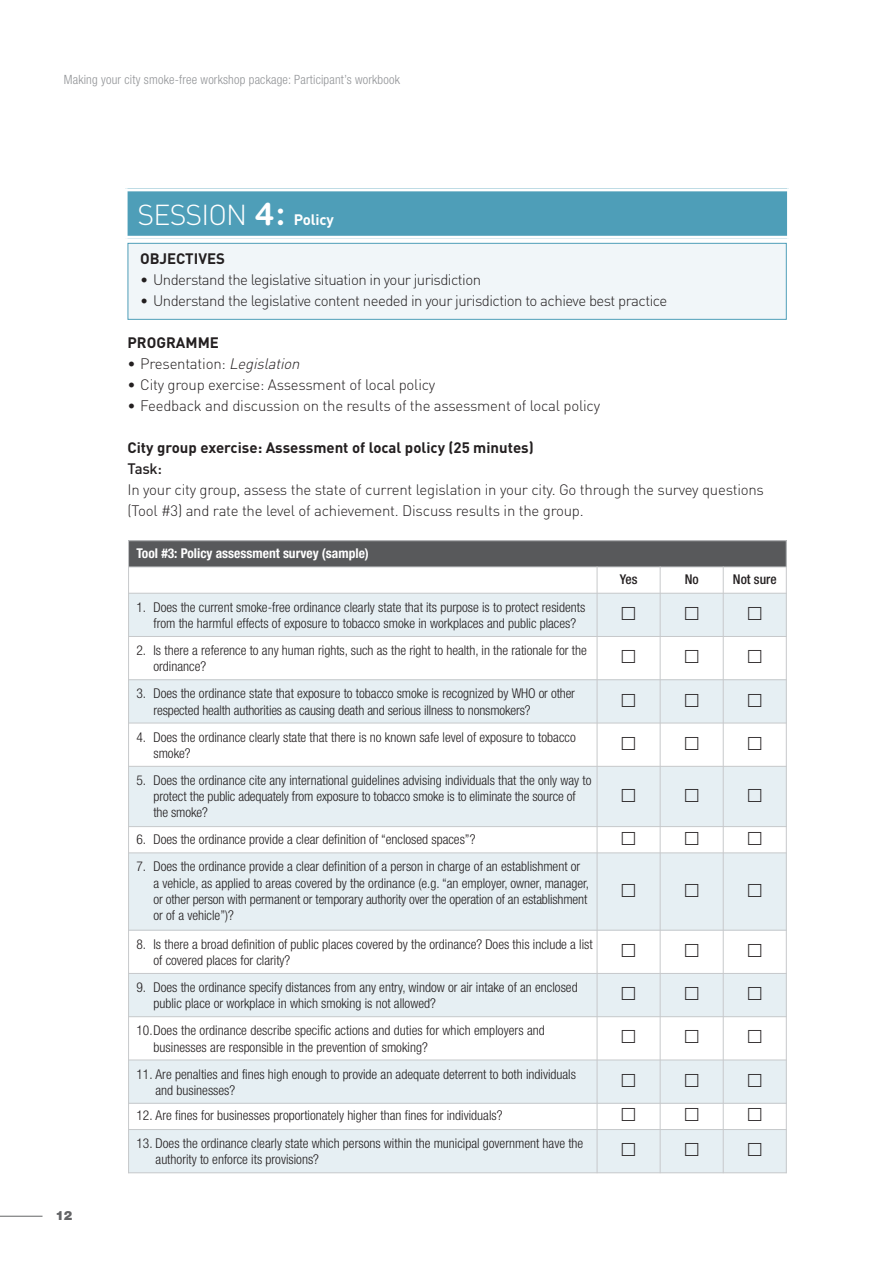
<style>
.page{position:relative;width:893px;height:1263px;background:#fff}
.page>*{position:absolute;margin:0;border:0;box-sizing:border-box;transform-origin:0 0}
.t1{font:300 28.5px "DIN";letter-spacing:-.025em;color:#fff}
.t2{font:300 15px/21px "DIN";letter-spacing:-.015em;color:#231f20}
.t3{font:300 15px "DIN";letter-spacing:-.035em;color:#231f20}
.t4{font:700 15px "DIN";color:#231f20}
.t5{font:500 15px "DIN";color:#231f20}
.t6{font:300 condensed 13.5px/16.2px "Helvetica Neue";color:#231f20}
.t7{font:700 condensed 13.5px "Helvetica Neue";color:#fff}
.t8{font:500 condensed 13.5px "Helvetica Neue";color:#231f20}
.t9{font:300 condensed 12.75px "Helvetica Neue";letter-spacing:.015em;color:#939598}
.t10{font:900 12.75px "Helvetica Neue";color:#636466}
.s1{font-family:"Helvetica Rounded";font-weight:700;font-size:31.5px}
.s2{font-weight:700;font-size:15px}
.s3{font-style:italic}
</style>
<div class="page">
<div style="left:128px;top:244px;width:658px;height:75px;background:#f1f6f9"></div>
<div style="left:128px;top:243px;width:659px;height:77px;border:1px solid #4e9eb8"></div>
<hr style="left:0;top:1216px;width:43px;height:1px;background:#636466">
<div style="left:125px;top:188px;width:663px;height:51px;background:#4e9eb8"></div>
<hr style="left:125px;top:188px;width:3px;height:51px;background:#fff">
<hr style="left:787px;top:188px;width:3px;height:51px;background:#fff">
<hr style="left:125px;top:188px;width:665px;height:3px;background:#fff">
<hr style="left:125px;top:236px;width:665px;height:3px;background:#fff">
<div style="left:128px;top:540px;width:658px;height:27px;background:#58595b"></div>
<div style="left:128px;top:593px;width:469px;height:43px;background:#e6eff3"></div>
<div style="left:597px;top:593px;width:63px;height:43px;background:#e6eff3"></div>
<div style="left:660px;top:593px;width:63px;height:43px;background:#e6eff3"></div>
<div style="left:723px;top:593px;width:64px;height:43px;background:#e6eff3"></div>
<div style="left:128px;top:680px;width:469px;height:43px;background:#e6eff3"></div>
<div style="left:597px;top:680px;width:63px;height:43px;background:#e6eff3"></div>
<div style="left:660px;top:680px;width:63px;height:43px;background:#e6eff3"></div>
<div style="left:723px;top:680px;width:64px;height:43px;background:#e6eff3"></div>
<div style="left:128px;top:766px;width:469px;height:61px;background:#e6eff3"></div>
<div style="left:597px;top:766px;width:63px;height:61px;background:#e6eff3"></div>
<div style="left:660px;top:766px;width:63px;height:61px;background:#e6eff3"></div>
<div style="left:723px;top:766px;width:64px;height:61px;background:#e6eff3"></div>
<div style="left:128px;top:853px;width:469px;height:77px;background:#e6eff3"></div>
<div style="left:597px;top:853px;width:63px;height:77px;background:#e6eff3"></div>
<div style="left:660px;top:853px;width:63px;height:77px;background:#e6eff3"></div>
<div style="left:723px;top:853px;width:64px;height:77px;background:#e6eff3"></div>
<div style="left:128px;top:973px;width:469px;height:44px;background:#e6eff3"></div>
<div style="left:597px;top:973px;width:63px;height:44px;background:#e6eff3"></div>
<div style="left:660px;top:973px;width:63px;height:44px;background:#e6eff3"></div>
<div style="left:723px;top:973px;width:64px;height:44px;background:#e6eff3"></div>
<div style="left:128px;top:1060px;width:469px;height:43px;background:#e6eff3"></div>
<div style="left:597px;top:1060px;width:63px;height:43px;background:#e6eff3"></div>
<div style="left:660px;top:1060px;width:63px;height:43px;background:#e6eff3"></div>
<div style="left:723px;top:1060px;width:64px;height:43px;background:#e6eff3"></div>
<div style="left:128px;top:1129px;width:469px;height:44px;background:#e6eff3"></div>
<div style="left:597px;top:1129px;width:63px;height:44px;background:#e6eff3"></div>
<div style="left:660px;top:1129px;width:63px;height:44px;background:#e6eff3"></div>
<div style="left:723px;top:1129px;width:64px;height:44px;background:#e6eff3"></div>
<hr style="left:128px;top:540px;width:1px;height:633px;background:#c7c9cb">
<hr style="left:597px;top:567px;width:1px;height:606px;background:#c7c9cb">
<hr style="left:660px;top:567px;width:1px;height:606px;background:#c7c9cb">
<hr style="left:723px;top:567px;width:1px;height:606px;background:#c7c9cb">
<hr style="left:786px;top:540px;width:1px;height:633px;background:#c7c9cb">
<hr style="left:128px;top:540px;width:659px;height:1px;background:#c7c9cb">
<hr style="left:128px;top:567px;width:659px;height:1px;background:#c7c9cb">
<hr style="left:128px;top:593px;width:659px;height:1px;background:#c7c9cb">
<hr style="left:128px;top:636px;width:659px;height:1px;background:#c7c9cb">
<hr style="left:128px;top:679px;width:659px;height:1px;background:#c7c9cb">
<hr style="left:128px;top:723px;width:659px;height:1px;background:#c7c9cb">
<hr style="left:128px;top:766px;width:659px;height:1px;background:#c7c9cb">
<hr style="left:128px;top:826px;width:659px;height:1px;background:#c7c9cb">
<hr style="left:128px;top:852px;width:659px;height:1px;background:#c7c9cb">
<hr style="left:128px;top:930px;width:659px;height:1px;background:#c7c9cb">
<hr style="left:128px;top:973px;width:659px;height:1px;background:#c7c9cb">
<hr style="left:128px;top:1016px;width:659px;height:1px;background:#c7c9cb">
<hr style="left:128px;top:1059px;width:659px;height:1px;background:#c7c9cb">
<hr style="left:128px;top:1103px;width:659px;height:1px;background:#c7c9cb">
<hr style="left:128px;top:1129px;width:659px;height:1px;background:#c7c9cb">
<hr style="left:128px;top:1172px;width:659px;height:1px;background:#c7c9cb">
<p class="t9" style="left:64px;top:75px;width:338px">Making your city smoke-free workshop package: Participant’s workbook</p>
<h1 class="t1" style="left:138px;top:205px;width:198px">SESSION <span class="s1">4:</span> <span class="s2">Policy</span></h1>
<p class="t4" style="left:140px;top:253px;width:86px">OBJECTIVES</p>
<p class="t3" style="left:140px;top:274px;width:342px">• Understand the legislative situation in your jurisdiction</p>
<p class="t3" style="left:140px;top:295px;width:529px">• Understand the legislative content needed in your jurisdiction to achieve best practice</p>
<p class="t4" style="left:128px;top:337px;width:93px">PROGRAMME</p>
<p class="t2" style="left:128px;top:355px;width:176px">• Presentation: <span class="s3">Legislation</span></p>
<p class="t2" style="left:128px;top:376px;width:309px">• City group exercise: Assessment of local policy</p>
<p class="t2" style="left:128px;top:397px;width:474px">• Feedback and discussion on the results of the assessment of local policy</p>
<p class="t4" style="left:128px;top:442px;width:408px">City group exercise: Assessment of local policy (25 minutes)</p>
<p class="t5" style="left:128px;top:463px;width:36px">Task:</p>
<p class="t2" style="left:128px;top:481px;width:638px">In your city group, assess the state of current legislation in your city. Go through the survey questions (Tool #3) and rate the level of achievement. Discuss results in the group.</p>
<p class="t10" style="left:55px;top:1210px;width:19px">12</p>
<p class="t7" style="left:136px;top:548px;width:234px">Tool #3: Policy assessment survey (sample)</p>
<p class="t6" style="left:136px;top:600px;width:450px;text-align:center">1. Does the current smoke-free ordinance clearly state that its purpose is to protect residents from the harmful effects of exposure to tobacco smoke in workplaces and public places?</p>
<p class="t6" style="left:153px;top:643px;width:435px;text-indent:-17px">2. Is there a reference to any human rights, such as the right to health, in the rationale for the ordinance?</p>
<p class="t6" style="left:153px;top:687px;width:423px;text-indent:-17px">3. Does the ordinance state that exposure to tobacco smoke is recognized by WHO or other respected health authorities as causing death and serious illness to nonsmokers?</p>
<p class="t6" style="left:153px;top:730px;width:424px;text-indent:-17px">4. Does the ordinance clearly state that there is no known safe level of exposure to tobacco smoke?</p>
<p class="t6" style="left:153px;top:773px;width:439px;text-indent:-17px">5. Does the ordinance cite any international guidelines advising individuals that the only way to protect the public adequately from exposure to tobacco smoke is to eliminate the source of the smoke?</p>
<p class="t6" style="left:136px;top:832px;width:341px">6. Does the ordinance provide a clear definition of “enclosed spaces”?</p>
<p class="t6" style="left:153px;top:860px;width:437px;text-indent:-17px">7. Does the ordinance provide a clear definition of a person in charge of an establishment or a vehicle, as applied to areas covered by the ordinance (e.g. “an employer, owner, manager, or other person with permanent or temporary authority over the operation of an establishment or of a vehicle”)?</p>
<p class="t6" style="left:153px;top:937px;width:441px;text-indent:-17px">8. Is there a broad definition of public places covered by the ordinance? Does this include a list of covered places for clarity?</p>
<p class="t6" style="left:153px;top:980px;width:426px;text-indent:-17px">9. Does the ordinance specify distances from any entry, window or air intake of an enclosed public place or workplace in which smoking is not allowed?</p>
<p class="t6" style="left:153px;top:1023px;width:393px;text-indent:-17px">10.Does the ordinance describe specific actions and duties for which employers and businesses are responsible in the prevention of smoking?</p>
<p class="t6" style="left:156px;top:1067px;width:422px;text-indent:-19px">11. Are penalties and fines high enough to provide an adequate deterrent to both individuals and businesses?</p>
<p class="t6" style="left:136px;top:1109px;width:368px">12. Are fines for businesses proportionately higher than fines for individuals?</p>
<p class="t6" style="left:156px;top:1136px;width:429px;text-indent:-19px">13. Does the ordinance clearly state which persons within the municipal government have the authority to enforce its provisions?</p>
<p class="t8" style="left:620px;top:574px;width:19px">Yes</p>
<p class="t8" style="left:685px;top:574px;width:15px">No</p>
<p class="t8" style="left:733px;top:574px;width:45px">Not sure</p>
</div>
